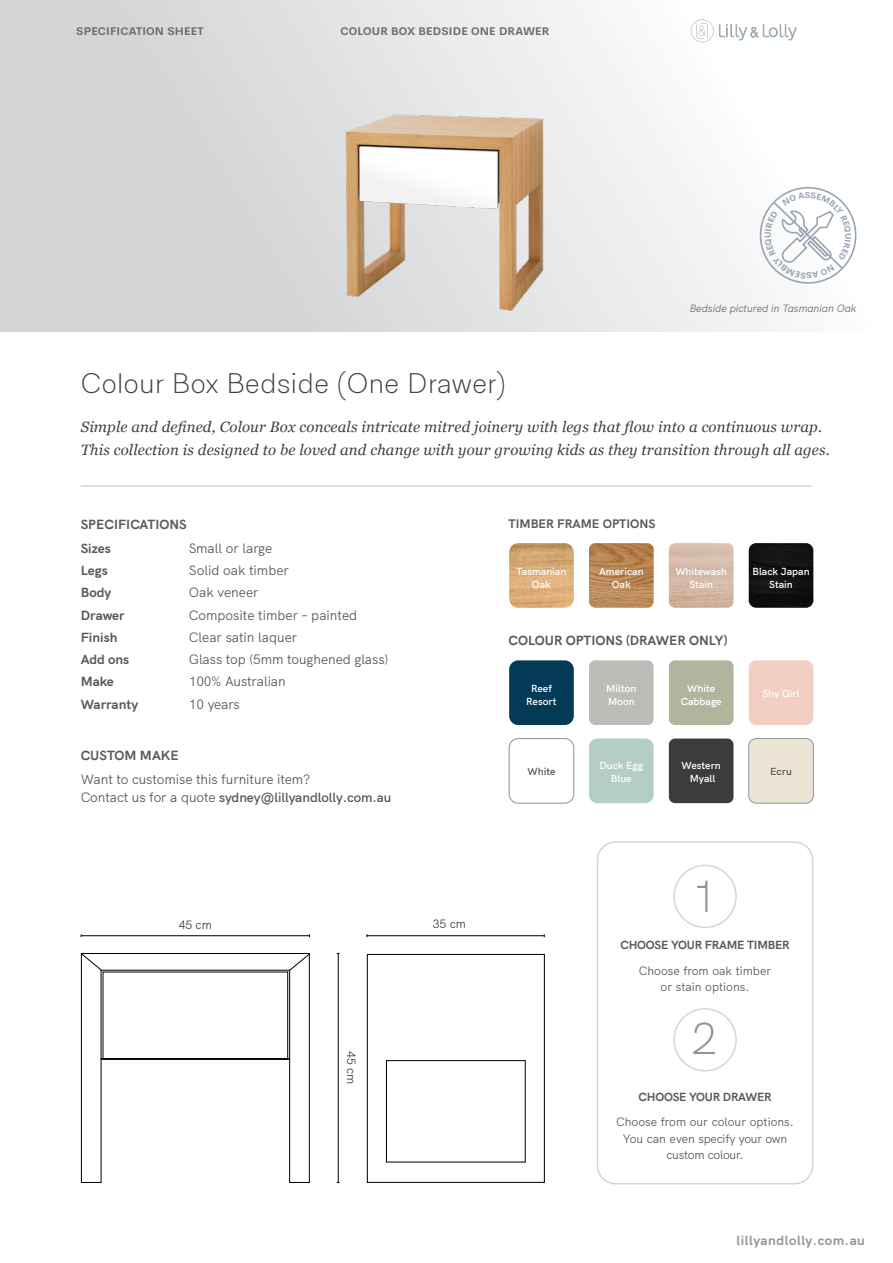
<style>
.page{position:relative;width:893px;height:1263px;background:#fff}
.page>*{position:absolute;margin:0;border:0;box-sizing:border-box;transform-origin:0 0}
.t1{font:300 27px "HK Concentrate";letter-spacing:.02em;color:#414042}
.t2{font:italic 15px/22.5px "Georgia";letter-spacing:.01em;color:#414042}
.t3{font:13.5px/18px "HK Grotesk";letter-spacing:-.005em;color:#58595b}
.t4{font:700 13.5px/24px "HK Grotesk";color:#58595b}
.t5{font:700 13.5px "HK Grotesk";letter-spacing:.04em;color:#939598}
.t6{font:700 12.6px "HK Grotesk";color:#58595b}
.t7{font:12px/16.5px "HK Grotesk";color:#58595b;text-align:center}
.t8{font:700 12px "HK Grotesk";letter-spacing:-.02em;color:#58595b}
.t9{font:12px "HK Grotesk";color:#414042}
.t10{font:700 10.5px "HK Concentrate";letter-spacing:.02em;color:#6d6e71}
.t11{font:italic 10.5px "HK Grotesk";color:#6d6e71}
.t12{font:600 10.35px/13px "HK Grotesk";color:#fff;text-align:center}
.t13{font:600 10.35px "HK Grotesk";color:#58595b}
.s1{font-weight:600}
</style>
<div class="page">
<div style="left:0;top:0;width:893px;height:332px;background:linear-gradient(to right,#cdcfd0,#fff)"></div>
<svg style="left:691px;top:19px;width:105px;height:24px"></svg>
<hr style="left:81px;top:485px;width:731px;height:2px;background:#d3d5d6">
<img style="left:320px;top:68px;width:249px;height:260px">
<hr style="left:338px;top:953px;width:1px;height:229px;background:#000">
<hr style="left:81px;top:935px;width:228px;height:1px;background:#000">
<hr style="left:367px;top:935px;width:177px;height:1px;background:#000">
<div style="left:367px;top:954px;width:178px;height:229px;border:1px solid #000"></div>
<div style="left:386px;top:1060px;width:140px;height:102px;border:1px solid #000"></div>
<svg style="left:81px;top:953px;width:229px;height:230px"></svg>
<div style="left:103px;top:971px;width:185px;height:89px;border:1px solid #000"></div>
<div style="left:597px;top:841px;width:216px;height:343px;border:2px solid #d3d5d6;border-radius:18px"></div>
<div style="left:673px;top:865px;width:64px;height:63px;border:2px solid #d3d5d6;border-radius:50%"></div>
<svg style="left:697px;top:881px;width:10px;height:31px"></svg>
<div style="left:673px;top:1008px;width:64px;height:63px;border:2px solid #d3d5d6;border-radius:50%"></div>
<svg style="left:693px;top:1022px;width:22px;height:32px"></svg>
<img style="left:509px;top:543px;width:65px;height:65px">
<img style="left:589px;top:543px;width:65px;height:65px">
<img style="left:669px;top:543px;width:64px;height:65px">
<img style="left:749px;top:543px;width:64px;height:65px">
<div style="left:509px;top:660px;width:65px;height:65px;background:#033a56;border-radius:9px"></div>
<div style="left:509px;top:738px;width:65px;height:66px;border:1px solid #939598;border-radius:9px"></div>
<div style="left:589px;top:660px;width:65px;height:65px;background:#bcbcb8;border-radius:6px"></div>
<div style="left:589px;top:738px;width:65px;height:65px;background:#b4cdc7;border-radius:8px"></div>
<div style="left:669px;top:660px;width:64px;height:65px;background:#b2b49e;border-radius:6px"></div>
<div style="left:669px;top:738px;width:64px;height:65px;background:#3d3c3a;border-radius:6px"></div>
<div style="left:749px;top:660px;width:64px;height:65px;background:#f3cec2;border-radius:7px"></div>
<div style="left:749px;top:738px;width:64px;height:65px;background:#ece5d5;border-radius:7px"></div>
<div style="left:748px;top:738px;width:66px;height:66px;border:1px solid #939598;border-radius:7px"></div>
<svg style="left:759px;top:186px;width:98px;height:98px"></svg>
<p class="t10" style="left:76px;top:22px;width:129px">SPECIFICATION SHEET</p>
<p class="t10" style="left:340px;top:22px;width:211px">COLOUR BOX BEDSIDE ONE DRAWER</p>
<h1 class="t1" style="left:81px;top:358px;width:426px">Colour Box Bedside (One Drawer)</h1>
<p class="t11" style="left:690px;top:300px;width:168px">Bedside pictured in Tasmanian Oak</p>
<p class="t2" style="left:81px;top:415px;width:750px">Simple and defined, Colour Box conceals intricate mitred joinery with legs that flow into a continuous wrap.<br>This collection is designed to be loved and change with your growing kids as they transition through all ages.</p>
<p class="t4" style="left:81px;top:511px;width:107px">SPECIFICATIONS<br>Sizes</p>
<p class="t3" style="left:189px;top:538px;width:85px">Small or large</p>
<p class="t4" style="left:81px;top:557px;width:29px">Legs</p>
<p class="t3" style="left:189px;top:560px;width:102px">Solid oak timber</p>
<p class="t4" style="left:81px;top:579px;width:32px">Body</p>
<p class="t3" style="left:189px;top:582px;width:71px">Oak veneer</p>
<p class="t4" style="left:81px;top:602px;width:45px">Drawer</p>
<p class="t3" style="left:189px;top:605px;width:170px">Composite timber – painted</p>
<p class="t4" style="left:81px;top:624px;width:38px">Finish</p>
<p class="t3" style="left:189px;top:627px;width:110px">Clear satin laquer</p>
<p class="t4" style="left:81px;top:646px;width:50px">Add ons</p>
<p class="t3" style="left:189px;top:649px;width:201px">Glass top (5mm toughened glass)</p>
<p class="t4" style="left:81px;top:668px;width:35px">Make</p>
<p class="t3" style="left:189px;top:671px;width:98px">100% Australian</p>
<p class="t4" style="left:81px;top:691px;width:59px">Warranty</p>
<p class="t3" style="left:189px;top:694px;width:52px">10 years</p>
<p class="t4" style="left:81px;top:742px;width:99px">CUSTOM MAKE</p>
<p class="t3" style="left:81px;top:769px;width:312px">Want to customise this furniture item?<br>Contact us for a quote <span class="s1">sydney@lillyandlolly.com.au</span></p>
<p class="t6" style="left:508px;top:514px;width:149px">TIMBER FRAME OPTIONS</p>
<p class="t12" style="left:517px;top:564px;width:51px">Tasmanian<br>Oak</p>
<p class="t12" style="left:599px;top:564px;width:46px">American<br>Oak</p>
<p class="t12" style="left:675px;top:564px;width:53px">Whitewash<br>Stain</p>
<p class="t12" style="left:752px;top:564px;width:59px">Black Japan<br>Stain</p>
<p class="t4" style="left:508px;top:627px;width:220px">COLOUR OPTIONS (DRAWER ONLY)</p>
<p class="t12" style="left:526px;top:681px;width:32px">Reef<br>Resort</p>
<p class="t12" style="left:606px;top:681px;width:32px;text-align:left">Milton<br>Moon</p>
<p class="t12" style="left:681px;top:681px;width:42px">White<br>Cabbage</p>
<p class="t12" style="left:762px;top:686px;width:39px">Shy Girl</p>
<p class="t13" style="left:527px;top:763px;width:29px">White</p>
<p class="t12" style="left:600px;top:758px;width:45px">Duck Egg<br>Blue</p>
<p class="t12" style="left:682px;top:758px;width:41px">Western<br>Myall</p>
<p class="t13" style="left:770px;top:763px;width:23px">Ecru</p>
<p class="t9" style="left:179px;top:915px;width:35px">45 cm</p>
<p class="t9" style="left:433px;top:915px;width:35px">35 cm</p>
<p class="t9" style="left:361px;top:1051px;width:35px;rotate:90deg">45 cm</p>
<p class="t8" style="left:620px;top:936px;width:171px">CHOOSE YOUR FRAME TIMBER</p>
<p class="t7" style="left:639px;top:961px;width:134px">Choose from oak timber or stain options.</p>
<p class="t8" style="left:638px;top:1087px;width:134px">CHOOSE YOUR DRAWER</p>
<p class="t7" style="left:616px;top:1112px;width:179px">Choose from our colour options.<br>You can even specify your own custom colour.</p>
<p class="t5" style="left:736px;top:1229px;width:130px">lillyandlolly.com.au</p>
</div>
